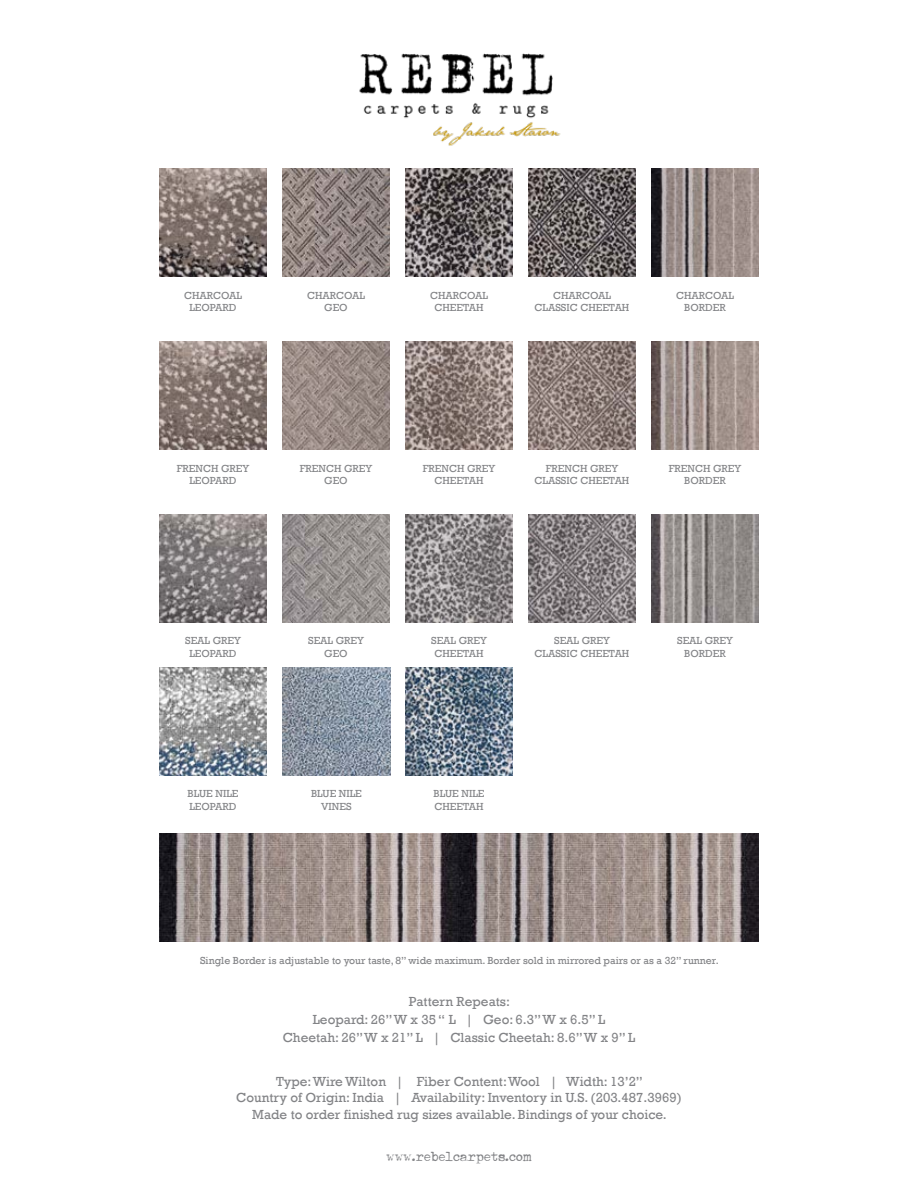
<style>
.page{position:relative;width:918px;height:1188px;background:#fff}
.page>*{position:absolute;margin:0;border:0;box-sizing:border-box;transform-origin:0 0}
.t1{font:16.5px "Mechanical Machine";color:#828386}
.t2{font:13.5px/16.5px "Rockwell";color:#828386;text-align:center}
.t3{font:10.5px/12.6px "Rockwell";color:#828386;text-align:center}
</style>
<div class="page">
<img style="left:159px;top:168px;width:108px;height:108px">
<img style="left:159px;top:341px;width:108px;height:108px">
<img style="left:159px;top:514px;width:108px;height:108px">
<img style="left:159px;top:667px;width:108px;height:108px">
<img style="left:282px;top:667px;width:108px;height:108px">
<img style="left:405px;top:667px;width:108px;height:108px">
<img style="left:159px;top:834px;width:600px;height:108px">
<img style="left:405px;top:168px;width:108px;height:108px">
<img style="left:405px;top:341px;width:108px;height:108px">
<img style="left:405px;top:514px;width:108px;height:108px">
<img style="left:282px;top:168px;width:108px;height:108px">
<img style="left:282px;top:341px;width:108px;height:108px">
<img style="left:282px;top:514px;width:108px;height:108px">
<img style="left:528px;top:168px;width:108px;height:108px">
<img style="left:528px;top:341px;width:108px;height:108px">
<img style="left:528px;top:514px;width:108px;height:108px">
<img style="left:651px;top:168px;width:108px;height:108px">
<img style="left:651px;top:341px;width:108px;height:108px">
<img style="left:651px;top:514px;width:108px;height:108px">
<img style="left:359px;top:53px;width:202px;height:93px">
<p class="t3" style="left:184px;top:289px;width:59px">CHARCOAL<br>LEOPARD</p>
<p class="t3" style="left:307px;top:289px;width:59px">CHARCOAL<br>GEO</p>
<p class="t3" style="left:430px;top:289px;width:59px">CHARCOAL<br>CHEETAH</p>
<p class="t3" style="left:535px;top:289px;width:96px">CHARCOAL<br>CLASSIC CHEETAH</p>
<p class="t3" style="left:676px;top:289px;width:59px">CHARCOAL<br>BORDER</p>
<p class="t3" style="left:177px;top:462px;width:74px">FRENCH GREY<br>LEOPARD</p>
<p class="t3" style="left:300px;top:462px;width:74px">FRENCH GREY<br>GEO</p>
<p class="t3" style="left:423px;top:462px;width:74px">FRENCH GREY<br>CHEETAH</p>
<p class="t3" style="left:535px;top:462px;width:96px">FRENCH GREY<br>CLASSIC CHEETAH</p>
<p class="t3" style="left:669px;top:462px;width:74px">FRENCH GREY<br>BORDER</p>
<p class="t3" style="left:185px;top:635px;width:57px">SEAL GREY<br>LEOPARD</p>
<p class="t3" style="left:308px;top:635px;width:57px">SEAL GREY<br>GEO</p>
<p class="t3" style="left:431px;top:635px;width:57px">SEAL GREY<br>CHEETAH</p>
<p class="t3" style="left:535px;top:635px;width:96px">SEAL GREY<br>CLASSIC CHEETAH</p>
<p class="t3" style="left:677px;top:635px;width:57px">SEAL GREY<br>BORDER</p>
<p class="t3" style="left:188px;top:788px;width:52px;text-align:left">BLUE NILE<br>LEOPARD</p>
<p class="t3" style="left:311px;top:788px;width:52px">BLUE NILE<br>VINES</p>
<p class="t3" style="left:434px;top:788px;width:52px;text-align:left">BLUE NILE<br>CHEETAH</p>
<p class="t3" style="left:200px;top:954px;width:520px">Single Border is adjustable to your taste, 8” wide maximum. Border sold in mirrored pairs or as a 32” runner.</p>
<p class="t2" style="left:283px;top:992px;width:354px;line-height:18px">Pattern Repeats:<br>Leopard: 26” W x 35 “ L | Geo: 6.3” W x 6.5” L<br>Cheetah: 26” W x 21” L | Classic Cheetah: 8.6” W x 9” L</p>
<p class="t2" style="left:236px;top:1073px;width:447px">Type: Wire Wilton | Fiber Content: Wool | Width: 13’2”<br>Country of Origin: India | Availability: Inventory in U.S. (203.487.3969)<br>Made to order finished rug sizes available. Bindings of your choice.</p>
<h1 class="t1" style="left:386px;top:1148px;width:147px">www.rebelcarpets.com</h1>
</div>
